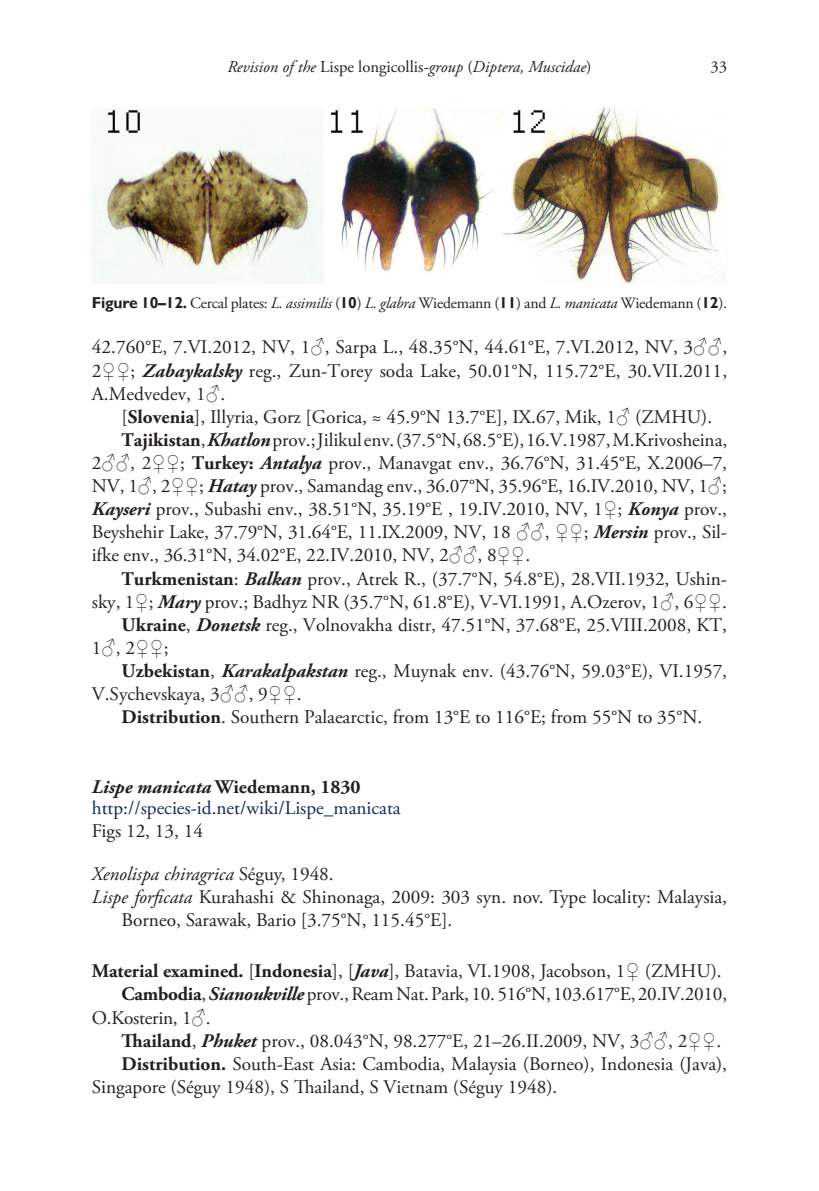
<style>
.page{position:relative;width:819px;height:1191px;background:#fff}
.page>*{position:absolute;margin:0;border:0;box-sizing:border-box;transform-origin:0 0}
.t1{font:19.25px/23.1px "Adobe Garamond Pro";color:#231f20;text-align:justify}
.t2{font:19.25px/21px "Adobe Garamond Pro";color:#122859}
.t3{font:italic 19.25px "Adobe Garamond Pro";color:#231f20}
.t4{font:italic 16.62px "Adobe Garamond Pro";color:#231f20}
.t5{font:16.62px "Adobe Garamond Pro";color:#231f20}
.t6{font:15.75px "Adobe Garamond Pro";letter-spacing:-.015em;color:#231f20}
.s1{font-style:normal}
.s2{font-family:"Gill Sans";font-weight:700}
.s3{font-style:italic}
.s4{font-family:"Garamond"}
.s5{font-weight:700;font-style:italic}
.s6{font-weight:700}
.s7{font-weight:700;font-style:italic;color:#231f20}
.s8{font-weight:700;color:#231f20}
</style>
<div class="page">
<img style="left:92px;top:108px;width:635px;height:176px">
<p class="t4" style="left:227px;top:56px;width:366px">Revision of the <span class="s1">Lispe longicollis</span>-group <span class="s1">(</span>Diptera, Muscidae<span class="s1">)</span></p>
<p class="t5" style="left:710px;top:56px;width:18px">33</p>
<p class="t6" style="left:92px;top:293px;width:636px"><span class="s2">Figure 10–12.</span> Cercal plates: <span class="s3">L. assimilis</span> (<span class="s2">10</span>) <span class="s3">L. glabra</span> Wiedemann (<span class="s2">11</span>) and <span class="s3">L. manicata</span> Wiedemann (<span class="s2">12</span>).</p>
<p class="t1" style="left:92px;top:336px;width:636px">42.760°E, 7.VI.2012, NV, 1<span class="s4">♂</span>, Sarpa L., 48.35°N, 44.61°E, 7.VI.2012, NV, 3<span class="s4">♂♂</span>, 2<span class="s4">♀♀</span>; <span class="s5">Zabaykalsky</span> reg., Zun-Torey soda Lake, 50.01°N, 115.72°E, 30.VII.2011, A.Medvedev, 1<span class="s4">♂</span>.</p>
<p class="t1" style="left:122px;top:406px;width:592px">[<span class="s6">Slovenia</span>], Illyria, Gorz [Gorica, ≈ 45.9°N 13.7°E], IX.67, Mik, 1<span class="s4">♂</span> (ZMHU).</p>
<p class="t1" style="left:122px;top:429px;width:607px"><span class="s6">Tajikistan</span>, <span class="s5">Khatlon</span> prov.; Jilikul env. (37.5°N, 68.5°E), 16.V.1987, M.Krivosheina,</p>
<p class="t1" style="left:92px;top:452px;width:636px">2<span class="s4">♂♂</span>, 2<span class="s4">♀♀</span>; <span class="s6">Turkey:</span> <span class="s5">Antalya</span> prov., Manavgat env., 36.76°N, 31.45°E, X.2006–7,</p>
<p class="t1" style="left:92px;top:475px;width:636px">NV, 1<span class="s4">♂</span>, 2<span class="s4">♀♀</span>; <span class="s5">Hatay</span> prov., Samandag env., 36.07°N, 35.96°E, 16.IV.2010, NV, 1<span class="s4">♂</span>;</p>
<p class="t1" style="left:92px;top:498px;width:636px"><span class="s5">Kayseri</span> prov., Subashi env., 38.51°N, 35.19°E , 19.IV.2010, NV, 1<span class="s4">♀</span>; <span class="s5">Konya</span> prov.,</p>
<p class="t1" style="left:92px;top:521px;width:636px">Beyshehir Lake, 37.79°N, 31.64°E, 11.IX.2009, NV, 18 <span class="s4">♂♂</span>, <span class="s4">♀♀</span>; <span class="s5">Mersin</span> prov., Sil-</p>
<p class="t1" style="left:92px;top:544px;width:440px">ifke env., 36.31°N, 34.02°E, 22.IV.2010, NV, 2<span class="s4">♂♂</span>, 8<span class="s4">♀♀</span>.</p>
<p class="t1" style="left:121px;top:567px;width:607px"><span class="s6">Turkmenistan</span>: <span class="s5">Balkan</span> prov., Atrek R., (37.7°N, 54.8°E), 28.VII.1932, Ushin-</p>
<p class="t1" style="left:92px;top:590px;width:636px">sky, 1<span class="s4">♀</span>; <span class="s5">Mary</span> prov.; Badhyz NR (35.7°N, 61.8°E), V-VI.1991, A.Ozerov, 1<span class="s4">♂</span>, 6<span class="s4">♀♀</span>.</p>
<p class="t1" style="left:121px;top:614px;width:607px"><span class="s6">Ukraine</span>, <span class="s5">Donetsk</span> reg., Volnovakha distr, 47.51°N, 37.68°E, 25.VIII.2008, KT,</p>
<p class="t1" style="left:92px;top:637px;width:78px">1<span class="s4">♂</span>, 2<span class="s4">♀♀</span>;</p>
<p class="t1" style="left:121px;top:660px;width:607px"><span class="s6">Uzbekistan</span>, <span class="s5">Karakalpakstan</span> reg., Muynak env. (43.76°N, 59.03°E), VI.1957,</p>
<p class="t1" style="left:92px;top:683px;width:211px">V.Sychevskaya, 3<span class="s4">♂♂</span>, 9<span class="s4">♀♀</span>.</p>
<p class="t1" style="left:121px;top:706px;width:582px"><span class="s6">Distribution</span>. Southern Palaearctic, from 13°E to 116°E; from 55°N to 35°N.</p>
<p class="t2" style="left:92px;top:776px;width:310px"><span class="s7">Lispe manicata</span> <span class="s8">Wiedemann, 1830 </span>http://species-id.net/wiki/Lispe_manicata</p>
<p class="t1" style="left:92px;top:819px;width:113px">Figs 12, 13, 14</p>
<p class="t3" style="left:92px;top:862px;width:243px">Xenolispa chiragrica <span class="s1">Séguy, 1948.</span></p>
<p class="t1" style="left:92px;top:885px;width:636px"><span class="s3">Lispe forficata</span> Kurahashi &amp; Shinonaga, 2009: 303 syn. nov. Type locality: Malaysia,</p>
<p class="t1" style="left:121px;top:908px;width:332px">Borneo, Sarawak, Bario [3.75°N, 115.45°E].</p>
<p class="t1" style="left:92px;top:960px;width:631px"><span class="s6">Material examined.</span> [<span class="s6">Indonesia</span>], [<span class="s5">Java</span>], Batavia, VI.1908, Jacobson, 1<span class="s4">♀</span> (ZMHU).</p>
<p class="t1" style="left:121px;top:983px;width:607px"><span class="s6">Cambodia</span>, <span class="s5">Sianoukville</span> prov., Ream Nat. Park, 10. 516°N, 103.617°E, 20.IV.2010,</p>
<p class="t1" style="left:92px;top:1006px;width:120px">O.Kosterin, 1<span class="s4">♂</span>.</p>
<p class="t1" style="left:121px;top:1029px;width:601px"><span class="s6">Thailand</span>, <span class="s5">Phuket</span> prov., 08.043°N, 98.277°E, 21–26.II.2009, NV, 3<span class="s4">♂♂</span>, 2<span class="s4">♀♀</span>.</p>
<p class="t1" style="left:121px;top:1052px;width:607px"><span class="s6">Distribution.</span> South-East Asia: Cambodia, Malaysia (Borneo), Indonesia (Java),</p>
<p class="t1" style="left:92px;top:1076px;width:467px">Singapore (Séguy 1948), S Thailand, S Vietnam (Séguy 1948).</p>
</div>
